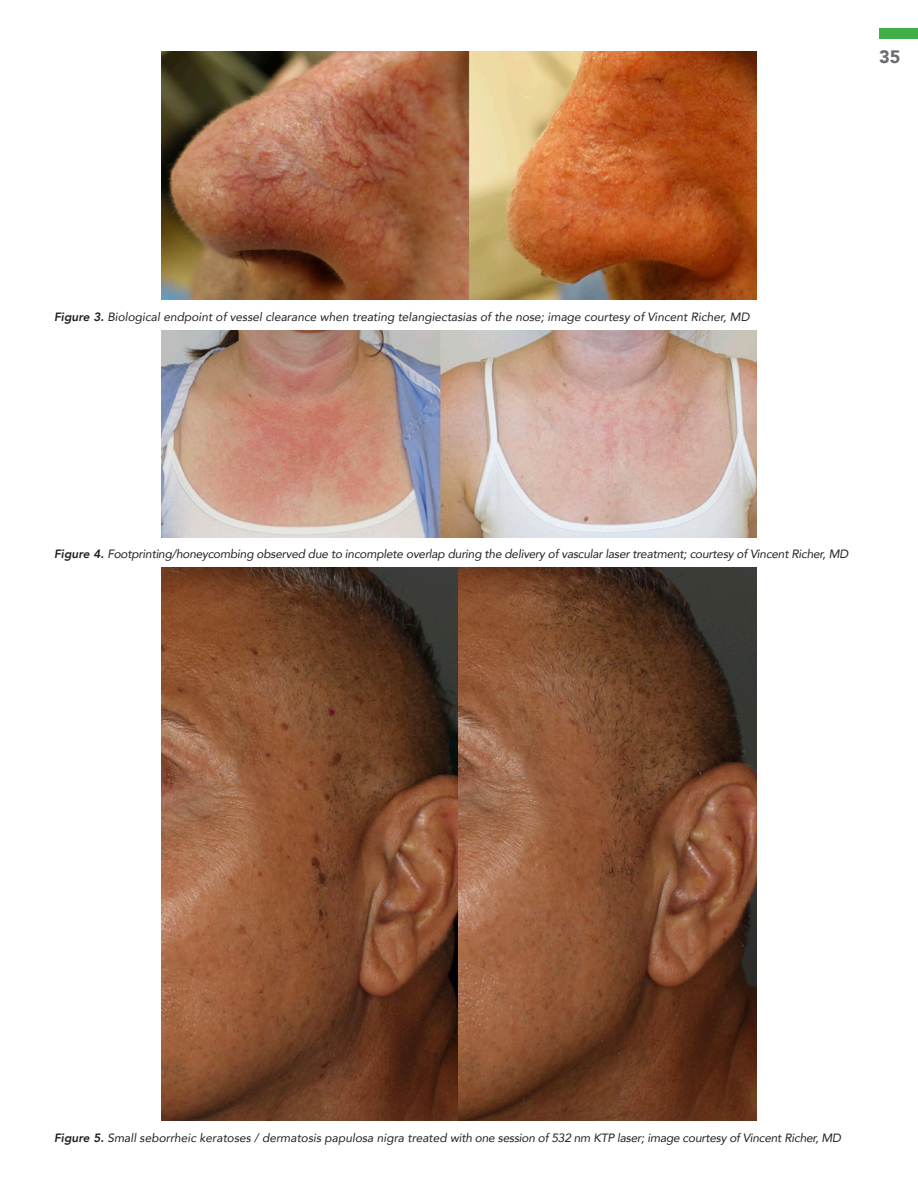
<style>
.page{position:relative;width:918px;height:1188px;background:#fff}
.page>*{position:absolute;margin:0;border:0;box-sizing:border-box;transform-origin:0 0}
.t1{font:900 18px "Avenir";color:#6c6d70}
.t2{font:italic 12px "Avenir";letter-spacing:-.02em;color:#231f20}
.t3{font:italic 12px "Avenir";color:#231f20}
.s1{font-weight:800}
</style>
<div class="page">
<div style="left:879px;top:28px;width:39px;height:11px;background:#40ae49"></div>
<img style="left:162px;top:51px;width:594px;height:249px">
<img style="left:162px;top:330px;width:594px;height:208px">
<img style="left:162px;top:568px;width:594px;height:553px">
<h1 class="t1" style="left:879px;top:42px;width:23px">35</h1>
<p class="t3" style="left:54px;top:309px;width:697px"><span class="s1">Figure 3.</span> Biological endpoint of vessel clearance when treating telangiectasias of the nose; image courtesy of Vincent Richer, MD</p>
<p class="t2" style="left:54px;top:546px;width:796px"><span class="s1">Figure 4.</span> Footprinting/honeycombing observed due to incomplete overlap during the delivery of vascular laser treatment; courtesy of Vincent Richer, MD</p>
<p class="t2" style="left:54px;top:1130px;width:789px"><span class="s1">Figure 5.</span> Small seborrheic keratoses / dermatosis papulosa nigra treated with one session of 532 nm KTP laser; image courtesy of Vincent Richer, MD</p>
</div>
